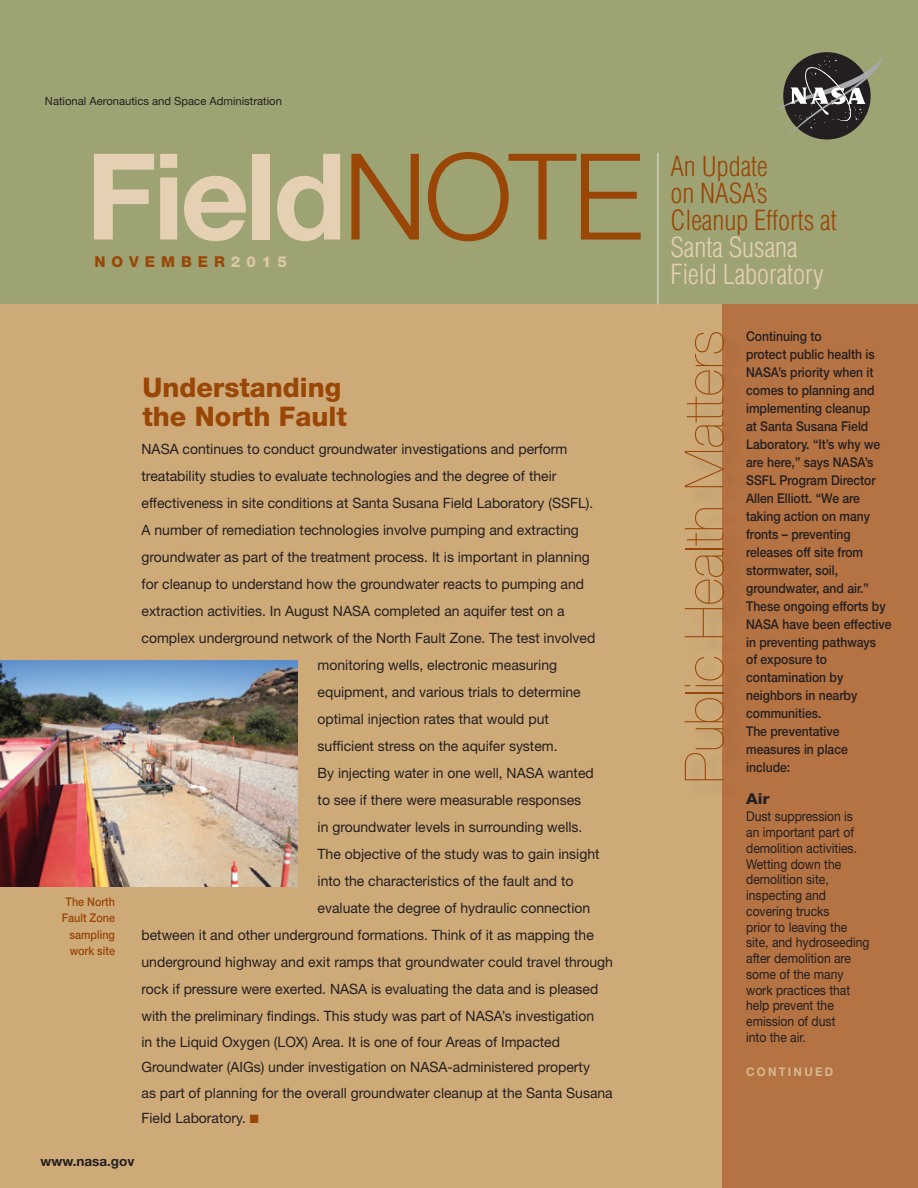
<style>
.page{position:relative;width:918px;height:1188px;background:#fff}
.page>*{position:absolute;margin:0;border:0;box-sizing:border-box;transform-origin:0 0}
.t1{font:700 120px "Helvetica Neue";letter-spacing:-.03em;color:#e5d0b4}
.t2{font:200 54px "Helvetica Neue";color:#994606}
.t3{font:300 condensed 27px/27px "Helvetica";color:#994606}
.t4{font:800 27px/28.5px "Helvetica Neue";color:#994606}
.t5{font:800 15px "Helvetica Neue";letter-spacing:.4em;color:#994606}
.t6{font:800 15px "Helvetica Neue";color:#231f20;scale:1.1 1}
.t7{font:14.25px/25.5px "Helvetica Neue";color:#231f20}
.t8{font:500 13.5px/18px "Helvetica Neue";color:#231f20;scale:.9 1}
.t9{font:13.5px/15.8px "Helvetica Neue";color:#231f20;scale:.9 1}
.t10{font:700 13.5px "Helvetica Neue";color:#231f20}
.t11{font:500 12px/16.5px "Helvetica Neue";color:#994606;text-align:right;scale:.9 1}
.t12{font:700 12px "Helvetica Neue";letter-spacing:.2em;color:#d6b990;scale:.95 1}
.t13{font:11.25px "Helvetica Neue";color:#231f20}
.s1{font-weight:300;color:#994606}
.s2{color:#e5d0b4}
.s3{color:#dfc8a7}
.s4{color:#994606}
</style>
<div class="page">
<div style="left:0;top:0;width:918px;height:305px;background:#9ea374"></div>
<div style="left:0;top:305px;width:918px;height:883px;background:#ceaa78"></div>
<div style="left:723px;top:305px;width:195px;height:883px;background:#b57242"></div>
<div style="left:687px;top:335px;width:55px;height:464px;background:#231f20;opacity:.2"></div>
<svg style="left:783px;top:52px;width:88px;height:88px"></svg>
<svg style="left:778px;top:56px;width:106px;height:80px"></svg>
<img style="left:0;top:660px;width:297px;height:226px">
<hr style="left:658px;top:153px;width:1px;height:152px;background:#e8eadd">
<p class="t13" style="left:45px;top:94px;width:239px">National Aeronautics and Space Administration</p>
<h1 class="t1" style="left:86px;top:123px;width:559px">Field<span class="s1">NOTE</span></h1>
<p class="t3" style="left:670px;top:152px;width:168px">An Update<br>on NASA’s<br>Cleanup Efforts at<br><span class="s2">Santa Susana<br>Field Laboratory</span></p>
<p class="t5" style="left:94px;top:253px;width:194px">NOVEMBER<span class="s3">2015</span></p>
<p class="t11" style="left:62px;top:893px;width:61px">The North<br>Fault Zone sampling work site</p>
<h2 class="t4" style="left:142px;top:373px;width:206px">Understanding the North Fault</h2>
<p class="t7" style="left:142px;top:436px;width:428px">NASA continues to conduct groundwater investigations and perform</p>
<p class="t7" style="left:142px;top:463px;width:416px">treatability studies to evaluate technologies and the degree of their</p>
<p class="t7" style="left:142px;top:490px;width:453px">effectiveness in site conditions at Santa Susana Field Laboratory (SSFL).</p>
<p class="t7" style="left:142px;top:517px;width:439px">A number of remediation technologies involve pumping and extracting</p>
<p class="t7" style="left:142px;top:544px;width:450px">groundwater as part of the treatment process. It is important in planning</p>
<p class="t7" style="left:142px;top:571px;width:444px">for cleanup to understand how the groundwater reacts to pumping and</p>
<p class="t7" style="left:142px;top:598px;width:425px">extraction activities. In August NASA completed an aquifer test on a</p>
<p class="t7" style="left:142px;top:625px;width:455px">complex underground network of the North Fault Zone. The test involved</p>
<p class="t7" style="left:318px;top:652px;width:241px">monitoring wells, electronic measuring</p>
<p class="t7" style="left:318px;top:679px;width:265px">equipment, and various trials to determine</p>
<p class="t7" style="left:318px;top:706px;width:233px">optimal injection rates that would put</p>
<p class="t7" style="left:318px;top:733px;width:242px">sufficient stress on the aquifer system.</p>
<p class="t7" style="left:318px;top:760px;width:278px">By injecting water in one well, NASA wanted</p>
<p class="t7" style="left:318px;top:787px;width:265px">to see if there were measurable responses</p>
<p class="t7" style="left:318px;top:814px;width:266px">in groundwater levels in surrounding wells.</p>
<p class="t7" style="left:318px;top:841px;width:283px">The objective of the study was to gain insight</p>
<p class="t7" style="left:318px;top:868px;width:257px">into the characteristics of the fault and to</p>
<p class="t7" style="left:318px;top:895px;width:274px">evaluate the degree of hydraulic connection</p>
<p class="t7" style="left:142px;top:922px;width:454px">between it and other underground formations. Think of it as mapping the</p>
<p class="t7" style="left:142px;top:949px;width:473px">underground highway and exit ramps that groundwater could travel through</p>
<p class="t7" style="left:142px;top:976px;width:458px">rock if pressure were exerted. NASA is evaluating the data and is pleased</p>
<p class="t7" style="left:142px;top:1003px;width:454px">with the preliminary findings. This study was part of NASA’s investigation</p>
<p class="t7" style="left:142px;top:1029px;width:473px">in the Liquid Oxygen (LOX) Area. It is one of four Areas of Impacted Groundwater (AIGs) under investigation on NASA-administered property<br>as part of planning for the overall groundwater cleanup at the Santa Susana Field Laboratory. <span class="s4">■</span></p>
<p class="t10" style="left:40px;top:1153px;width:96px">www.nasa.gov</p>
<h2 class="t2" style="left:673px;top:783px;width:455px;rotate:-90deg">Public Health Matters</h2>
<p class="t8" style="left:746px;top:327px;width:163px">Continuing to<br>protect public health is<br>NASA’s priority when it comes to planning and implementing cleanup<br>at Santa Susana Field<br>Laboratory. “It’s why we are here,” says NASA’s<br>SSFL Program Director<br>Allen Elliott. “We are taking action on many fronts – preventing releases off site from stormwater, soil, groundwater, and air.”<br>These ongoing efforts by<br>NASA have been effective in preventing pathways<br>of exposure to contamination by neighbors in nearby communities.<br>The preventative measures in place include:</p>
<h3 class="t6" style="left:746px;top:790px;width:23px">Air</h3>
<p class="t9" style="left:746px;top:808px;width:139px">Dust suppression is an important part of demolition activities.<br>Wetting down the demolition site, inspecting and covering trucks<br>prior to leaving the site, and hydroseeding after demolition are some of the many work practices that help prevent the emission of dust<br>into the air.</p>
<p class="t12" style="left:746px;top:1065px;width:93px">CONTINUED</p>
</div>
